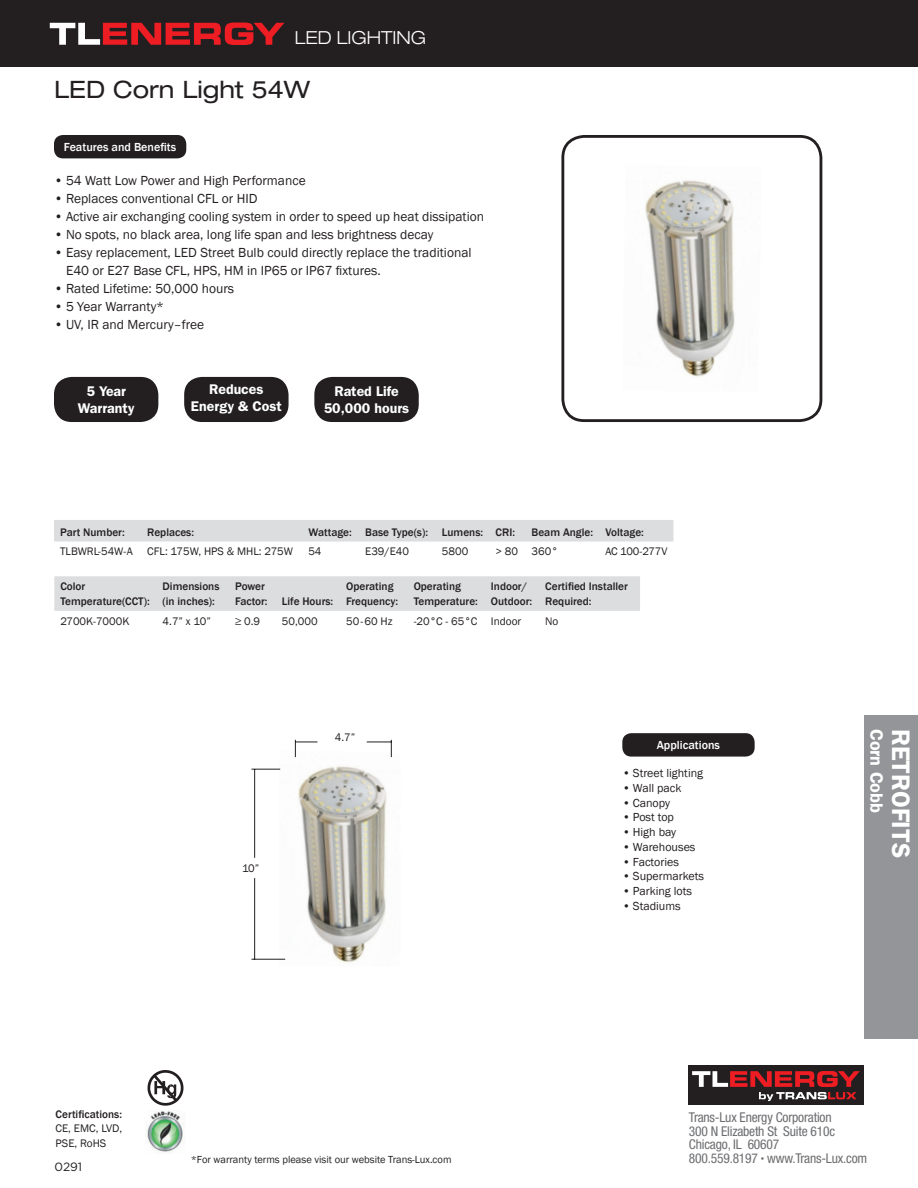
<style>
.page{position:relative;width:918px;height:1188px;background:#fff}
.page>*{position:absolute;margin:0;border:0;box-sizing:border-box;transform-origin:0 0}
.t1{font:600 25.5px "Franklin Gothic";color:#fff}
.Body{font:expanded 24px "Helvetica Neue";color:#231f20}
.t2{font:300 expanded 18px "Helvetica Neue";color:#fff}
.t3{font:600 18px "Franklin Gothic";color:#fff}
.Paragraph{font:600 14.1px/16.5px "Franklin Gothic";color:#fff;text-align:center}
.Paragraph-2{font:13.5px "Franklin Gothic";color:#231f20}
.t4{font:condensed 13.5px/13.5px "Helvetica Neue";letter-spacing:-.015em;color:#6c6d70}
.t5{font:12px "Franklin Gothic";color:#231f20}
.t6{font:500 12px "Franklin Gothic";color:#fff}
.t7{font:12px "Gotham";color:#231f20}
.Body-2{font:500 11.25px/14.7px "Franklin Gothic";color:#231f20}
.Body-3{font:11.25px/14.7px "Franklin Gothic";color:#231f20}
.Body-4{font:11.25px "Franklin Gothic";letter-spacing:-.025em;color:#231f20}
.Paragraph-3{font:10.5px "Franklin Gothic";color:#231f20}
.s1{font-size:7.05px}
</style>
<div class="page">
<div style="left:0;top:0;width:918px;height:67px;background:#231f20"></div>
<svg style="left:50px;top:23px;width:234px;height:22px"></svg>
<div style="left:688px;top:1065px;width:176px;height:40px;background:#231f20"></div>
<svg style="left:692px;top:1071px;width:168px;height:30px"></svg>
<img style="left:279px;top:749px;width:113px;height:214px">
<div style="left:864px;top:715px;width:54px;height:324px;background:#939598"></div>
<img style="left:645px;top:180px;width:90px;height:197px">
<div style="left:561px;top:135px;width:261px;height:287px;border:3px solid #231f20;border-radius:21px"></div>
<div style="left:622px;top:733px;width:133px;height:24px;background:#231f20;border-radius:9px"></div>
<div style="left:54px;top:377px;width:104px;height:45px;background:#231f20;border-radius:18px"></div>
<div style="left:184px;top:377px;width:105px;height:45px;background:#231f20;border-radius:18px"></div>
<div style="left:314px;top:377px;width:105px;height:45px;background:#231f20;border-radius:18px"></div>
<div style="left:54px;top:135px;width:132px;height:23px;background:#231f20;border-radius:9px"></div>
<div style="left:54px;top:520px;width:619px;height:22px;background:#dcdddf"></div>
<div style="left:54px;top:576px;width:586px;height:35px;background:#dcdddf"></div>
<svg style="left:251px;top:769px;width:29px;height:1px"></svg>
<hr style="left:254px;top:769px;width:1px;height:89px;background:#231f20">
<hr style="left:254px;top:878px;width:1px;height:81px;background:#231f20">
<hr style="left:251px;top:959px;width:34px;height:1px;background:#231f20">
<svg style="left:295px;top:740px;width:22px;height:17px"></svg>
<svg style="left:367px;top:740px;width:25px;height:17px"></svg>
<svg style="left:147px;top:1070px;width:37px;height:36px"></svg>
<img style="left:147px;top:1111px;width:36px;height:41px">
<h3 class="t2" style="left:295px;top:27px;width:133px">LED LIGHTING</h3>
<p class="Body" style="left:54px;top:75px;width:258px">LED Corn Light 54W</p>
<p class="t6" style="left:64px;top:139px;width:114px">Features and Benefits</p>
<p class="Paragraph-2" style="left:54px;top:172px;width:253px">• 54 Watt Low Power and High Performance</p>
<p class="Paragraph-2" style="left:54px;top:190px;width:205px">• Replaces conventional CFL or HID</p>
<p class="Paragraph-2" style="left:54px;top:208px;width:432px">• Active air exchanging cooling system in order to speed up heat dissipation</p>
<p class="Paragraph-2" style="left:54px;top:226px;width:381px">• No spots, no black area, long life span and less brightness decay</p>
<p class="Paragraph-2" style="left:54px;top:244px;width:419px">• Easy replacement, LED Street Bulb could directly replace the traditional</p>
<p class="Paragraph-2" style="left:66px;top:262px;width:316px">E40 or E27 Base CFL, HPS, HM in IP65 or IP67 fixtures.</p>
<p class="Paragraph-2" style="left:54px;top:280px;width:182px">• Rated Lifetime: 50,000 hours</p>
<p class="Paragraph-2" style="left:54px;top:298px;width:112px">• 5 Year Warranty*</p>
<p class="Paragraph-2" style="left:54px;top:316px;width:152px">• UV, IR and Mercury–free</p>
<p class="Paragraph" style="left:86px;top:383px;width:41px">5 Year</p>
<p class="Paragraph" style="left:78px;top:400px;width:58px">Warranty</p>
<p class="Paragraph" style="left:209px;top:381px;width:56px">Reduces</p>
<p class="Paragraph" style="left:191px;top:398px;width:92px">Energy &amp; Cost</p>
<p class="Paragraph" style="left:324px;top:383px;width:87px">Rated Life<br>50,000 hours</p>
<p class="Body-2" style="left:60px;top:525px;width:66px">Part Number:</p>
<p class="Body-2" style="left:147px;top:525px;width:48px">Replaces:</p>
<p class="Body-2" style="left:308px;top:525px;width:45px">Wattage:</p>
<p class="Body-2" style="left:365px;top:525px;width:64px">Base Type(s):</p>
<p class="Body-2" style="left:442px;top:525px;width:43px">Lumens:</p>
<p class="Body-2" style="left:496px;top:525px;width:21px">CRI:</p>
<p class="Body-2" style="left:532px;top:525px;width:63px">Beam Angle:</p>
<p class="Body-2" style="left:605px;top:525px;width:40px">Voltage:</p>
<p class="Body-3" style="left:60px;top:545px;width:74px">TLBWRL-54W-A</p>
<p class="Body-3" style="left:147px;top:545px;width:147px">CFL: 175W, HPS &amp; MHL: 275W</p>
<p class="Body-3" style="left:308px;top:545px;width:15px">54</p>
<p class="Body-3" style="left:365px;top:545px;width:45px">E39/E40</p>
<p class="Body-3" style="left:442px;top:545px;width:28px">5800</p>
<p class="Body-3" style="left:496px;top:545px;width:24px">&gt; 80</p>
<p class="Body-3" style="left:532px;top:545px;width:28px">360°</p>
<p class="Body-4" style="left:605px;top:545px;width:64px">AC 100-277V</p>
<p class="Body-2" style="left:60px;top:579px;width:26px">Color</p>
<p class="Body-2" style="left:60px;top:594px;width:91px">Temperature(CCT):</p>
<p class="Body-2" style="left:346px;top:579px;width:53px">Operating<br>Frequency:</p>
<p class="Body-2" style="left:414px;top:579px;width:49px">Operating</p>
<p class="Body-2" style="left:491px;top:579px;width:43px">Indoor/<br>Outdoor:</p>
<p class="Body-2" style="left:545px;top:579px;width:84px">Certified Installer<br>Required:</p>
<p class="Body-2" style="left:163px;top:579px;width:58px">Dimensions (in inches):</p>
<p class="Body-2" style="left:235px;top:579px;width:31px">Power</p>
<p class="Body-2" style="left:235px;top:594px;width:34px">Factor:</p>
<p class="Body-2" style="left:282px;top:594px;width:53px">Life Hours:</p>
<p class="Body-2" style="left:414px;top:594px;width:66px">Temperature:</p>
<p class="Body-3" style="left:60px;top:614px;width:71px">2700K-7000K</p>
<p class="Body-3" style="left:163px;top:614px;width:50px">4.7” x 10”</p>
<p class="Body-3" style="left:235px;top:614px;width:26px">≥ 0.9</p>
<p class="Body-3" style="left:282px;top:614px;width:37px">50,000</p>
<p class="Body-3" style="left:346px;top:614px;width:48px">50-60 Hz</p>
<p class="Body-3" style="left:414px;top:614px;width:65px">-20°C - 65°C</p>
<p class="Body-3" style="left:491px;top:614px;width:32px">Indoor</p>
<p class="Body-3" style="left:545px;top:614px;width:15px">No</p>
<p class="Body-3" style="left:242px;top:861px;width:19px">10”</p>
<p class="Body-3" style="left:335px;top:730px;width:22px">4.7”</p>
<p class="t6" style="left:657px;top:738px;width:65px">Applications</p>
<p class="t5" style="left:622px;top:766px;width:82px">• Street lighting</p>
<p class="t5" style="left:622px;top:781px;width:61px">• Wall pack</p>
<p class="t5" style="left:622px;top:795px;width:49px">• Canopy</p>
<p class="t5" style="left:622px;top:810px;width:53px">• Post top</p>
<p class="t5" style="left:622px;top:825px;width:55px">• High bay</p>
<p class="t5" style="left:622px;top:839px;width:75px">• Warehouses</p>
<p class="t5" style="left:622px;top:854px;width:58px">• Factories</p>
<p class="t5" style="left:622px;top:869px;width:83px">• Supermarkets</p>
<p class="t5" style="left:622px;top:884px;width:71px">• Parking lots</p>
<p class="t5" style="left:622px;top:898px;width:60px">• Stadiums</p>
<p class="t3" style="left:887px;top:729px;width:85px;rotate:90deg">Corn Cobb</p>
<p class="t1" style="left:916px;top:729px;width:131px;rotate:90deg">RETROFITS</p>
<p class="Body-2" style="left:56px;top:1107px;width:68px">Certifications:</p>
<p class="Body-3" style="left:56px;top:1121px;width:68px">CE, EMC, LVD,<br>PSE, RoHS</p>
<p class="t7" style="left:55px;top:1159px;width:29px">0291</p>
<p class="Paragraph-3" style="left:191px;top:1153px;width:262px">*For warranty terms please visit our website Trans-Lux.com</p>
<p class="t4" style="left:689px;top:1110px;width:180px">Trans-Lux Energy Corporation<br>300 N Elizabeth St Suite 610c<br>Chicago, IL 60607<br>800.559.8197 <span class="s1">•</span> www.Trans-Lux.com</p>
</div>
